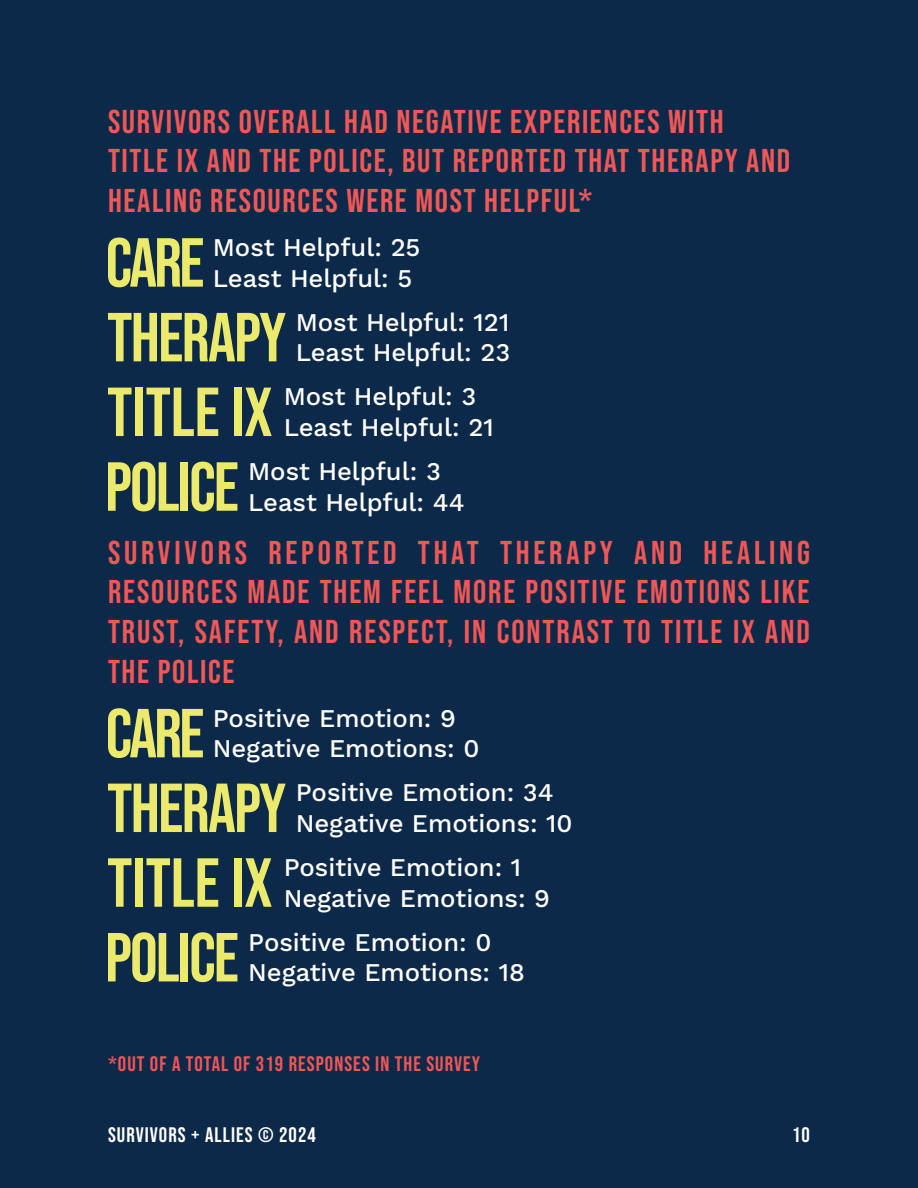
<style>
.page{position:relative;width:918px;height:1188px;background:#0c2949}
.page>*{position:absolute;margin:0;border:0;box-sizing:border-box;transform-origin:0 0}
.t1{font:69.15px "Bebas Neue";letter-spacing:-.025em;color:#ecea6c}
.t2{font:33px/39.6px "Bebas Neue";letter-spacing:.05em;color:#f05757}
.t3{font:500 25.5px/30.6px "Work Sans";color:#fff}
.t4{font:21px "Bebas Neue";letter-spacing:.05em;color:#f05757}
.t5{font:21px "Bebas Neue";letter-spacing:.05em;color:#fff}
</style>
<div class="page">
<p class="t2" style="left:108px;top:101px;width:684px">SURVIVORS OVERALL HAD NEGATIVE EXPERIENCES WITH<br>TITLE IX AND THE POLICE, BUT REPORTED THAT THERAPY AND<br>HEALING RESOURCES WERE MOST HELPFUL*</p>
<h1 class="t1" style="left:106px;top:224px;width:100px">CARE</h1>
<p class="t3" style="left:213px;top:233px;width:209px">Most Helpful: 25<br>Least Helpful: 5</p>
<h1 class="t1" style="left:107px;top:298px;width:181px">THERAPY</h1>
<p class="t3" style="left:296px;top:308px;width:216px">Most Helpful: 121<br>Least Helpful: 23</p>
<h1 class="t1" style="left:107px;top:373px;width:167px">TITLE IX</h1>
<p class="t3" style="left:284px;top:383px;width:212px">Most Helpful: 3<br>Least Helpful: 21</p>
<h1 class="t1" style="left:105px;top:448px;width:135px">POLICE</h1>
<p class="t3" style="left:248px;top:457px;width:218px">Most Helpful: 3<br>Least Helpful: 44</p>
<p class="t2" style="left:108px;top:532px;width:703px;text-align:justify">SURVIVORS REPORTED THAT THERAPY AND HEALING RESOURCES MADE THEM FEEL MORE POSITIVE EMOTIONS LIKE TRUST, SAFETY, AND RESPECT, IN CONTRAST TO TITLE IX AND THE POLICE</p>
<h1 class="t1" style="left:106px;top:694px;width:100px">CARE</h1>
<p class="t3" style="left:213px;top:704px;width:268px">Positive Emotion: 9<br>Negative Emotions: 0</p>
<h1 class="t1" style="left:107px;top:769px;width:181px">THERAPY</h1>
<p class="t3" style="left:296px;top:779px;width:278px">Positive Emotion: 34<br>Negative Emotions: 10</p>
<h1 class="t1" style="left:107px;top:844px;width:167px">TITLE IX</h1>
<p class="t3" style="left:284px;top:853px;width:268px">Positive Emotion: 1<br>Negative Emotions: 9</p>
<h1 class="t1" style="left:105px;top:918px;width:135px">POLICE</h1>
<p class="t3" style="left:248px;top:928px;width:278px">Positive Emotion: 0<br>Negative Emotions: 18</p>
<p class="t4" style="left:108px;top:1051px;width:374px">*OUT OF A TOTAL OF 319 RESPONSES IN THE SURVEY</p>
<p class="t5" style="left:108px;top:1123px;width:209px">SURVIVORS + ALLIES © 2024</p>
<p class="t5" style="left:792px;top:1123px;width:19px">10</p>
</div>
